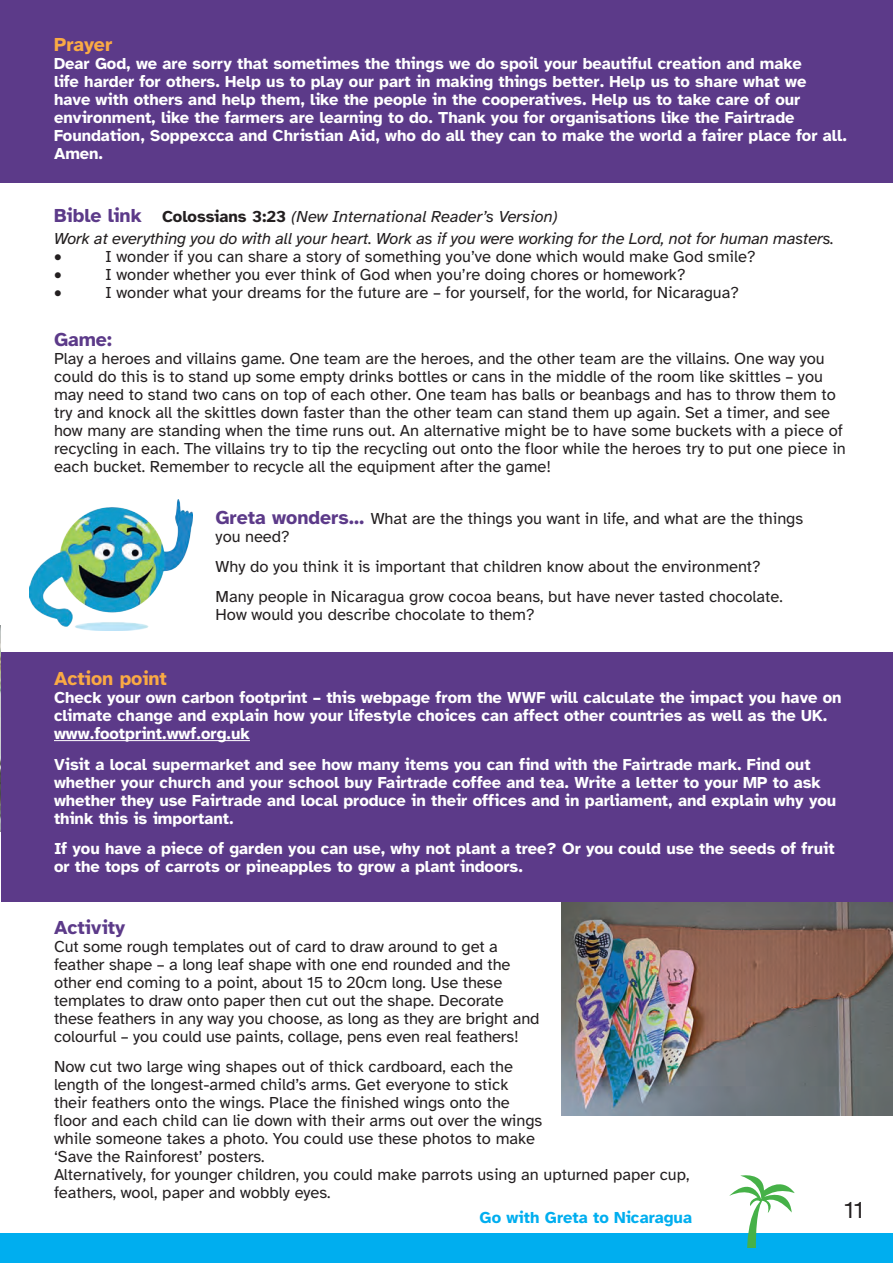
<style>
.page{position:relative;width:893px;height:1263px;background:#fff}
.page>*{position:absolute;margin:0;border:0;box-sizing:border-box;transform-origin:0 0}
.t1{font:24px "Atkinson Hyperlegible";color:#231f20}
.t2{font:700 19.5px "Atkinson Hyperlegible";color:#faaa44}
.t3{font:700 19.5px "Atkinson Hyperlegible";color:#5c3a89}
.t4{font:16.5px/18px "Atkinson Hyperlegible";color:#231f20}
.t5{font:700 16.5px/18px "Atkinson Hyperlegible";color:#fff}
.t6{font:italic 16.5px/22.2px "Atkinson Hyperlegible";letter-spacing:-.01em;color:#231f20}
.t7{font:700 16.5px "Atkinson Hyperlegible";color:#00aeef}
.t8{font:16.5px "Symbol";color:#231f20}
.s1{font-weight:700;font-style:normal;font-size:19.5px;color:#5c3a89}
.s2{font-weight:700;font-style:normal}
.s3{font-weight:700;font-size:19.5px;color:#5c3a89}
.s4{font-family:"BBC Reith Sans";font-size:16.2px}
</style>
<div class="page">
<div style="left:1px;top:1233px;width:892px;height:30px;background:#00aeef"></div>
<svg style="left:729px;top:1175px;width:66px;height:73px"></svg>
<img style="left:562px;top:902px;width:331px;height:213px">
<div style="left:1px;top:652px;width:892px;height:249px;background:#5c3a89"></div>
<div style="left:1px;top:0;width:892px;height:183px;background:#5c3a89"></div>
<hr style="left:54px;top:740px;width:196px;height:1px;background:#fff">
<img style="left:0;top:951px;width:1px;height:312px">
<img style="left:0;top:625px;width:1px;height:206px">
<img style="left:30px;top:500px;width:162px;height:130px">
<p class="t2" style="left:54px;top:34px;width:60px">Prayer</p>
<p class="t5" style="left:54px;top:55px;width:795px">Dear God, we are sorry that sometimes the things we do spoil your beautiful creation and make<br>life harder for others. Help us to play our part in making things better. Help us to share what we<br>have with others and help them, like the people in the cooperatives. Help us to take care of our environment, like the farmers are learning to do. Thank you for organisations like the Fairtrade Foundation, Soppexcca and Christian Aid, who do all they can to make the world a fairer place for all.<br>Amen.</p>
<p class="t6" style="left:54px;top:205px;width:781px"><span class="s1">Bible link</span> <span class="s2">Colossians 3:23</span> (New International Reader’s Version)<br>Work at everything you do with all your heart. Work as if you were working for the Lord, not for human masters.</p>
<p class="t8" style="left:54px;top:245px;width:9px">•</p>
<p class="t4" style="left:105px;top:248px;width:652px">I wonder if you can share a story of something you’ve done which would make God smile?</p>
<p class="t8" style="left:54px;top:263px;width:9px">•</p>
<p class="t4" style="left:105px;top:266px;width:582px">I wonder whether you ever think of God when you’re doing chores or homework?</p>
<p class="t8" style="left:54px;top:281px;width:9px">•</p>
<p class="t4" style="left:105px;top:284px;width:635px">I wonder what your dreams for the future are – for yourself, for the world, for Nicaragua?</p>
<p class="t3" style="left:54px;top:328px;width:60px">Game:</p>
<p class="t4" style="left:54px;top:350px;width:793px">Play a heroes and villains game. One team are the heroes, and the other team are the villains. One way you could do this is to stand up some empty drinks bottles or cans in the middle of the room like skittles – you may need to stand two cans on top of each other. One team has balls or beanbags and has to throw them to try and knock all the skittles down faster than the other team can stand them up again. Set a timer, and see how many are standing when the time runs out. An alternative might be to have some buckets with a piece of recycling in each. The villains try to tip the recycling out onto the floor while the heroes try to put one piece in each bucket. Remember to recycle all the equipment after the game!</p>
<p class="t4" style="left:216px;top:510px;width:589px"><span class="s3">Greta wonders…</span> What are the things you want in life, and what are the things you need?</p>
<p class="t4" style="left:216px;top:552px;width:569px;line-height:29.8px">Why do you think it is important that children know about the environment?<br>Many people in Nicaragua grow cocoa beans, but have never tasted chocolate.</p>
<p class="t4" style="left:216px;top:606px;width:321px">How would you describe chocolate to them?</p>
<p class="t2" style="left:54px;top:667px;width:114px">Action point</p>
<p class="t5" style="left:54px;top:688px;width:789px">Check your own carbon footprint – this webpage from the WWF will calculate the impact you have on climate change and explain how your lifestyle choices can affect other countries as well as the UK. www.footprint.wwf.org.uk</p>
<p class="t5" style="left:54px;top:755px;width:784px">Visit a local supermarket and see how many items you can find with the Fairtrade mark. Find out whether your church and your school buy Fairtrade coffee and tea. Write a letter to your MP to ask whether they use Fairtrade and local produce in their offices and in parliament, and explain why you think this is important.</p>
<p class="t5" style="left:54px;top:840px;width:782px">If you have a piece of garden you can use, why not plant a tree? Or you could use the seeds of fruit or the tops of carrots or pineapples to grow a plant indoors.</p>
<p class="t3" style="left:54px;top:916px;width:73px">Activity</p>
<p class="t4" style="left:54px;top:938px;width:487px">Cut some rough templates out of card to draw around to get a feather shape – a long leaf shape with one end rounded and the other end coming to a point, about 15 to 2<span class="s4">0</span>cm long. Use these templates to draw onto paper then cut out the shape. Decorate these feathers in any way you choose, as long as they are bright and colourful – you could use paints, collage, pens even real feathers!</p>
<p class="t4" style="left:54px;top:1057px;width:637px">Now cut two large wing shapes out of thick cardboard, each the<br>length of the longest-armed child’s arms. Get everyone to stick<br>their feathers onto the wings. Place the finished wings onto the<br>floor and each child can lie down with their arms out over the wings<br>while someone takes a photo. You could use these photos to make<br>‘Save the Rainforest’ posters.<br>Alternatively, for younger children, you could make parrots using an upturned paper cup, feathers, wool, paper and wobbly eyes.</p>
<p class="t7" style="left:479px;top:1208px;width:214px">Go with Greta to Nicaragua</p>
<h1 class="t1" style="left:844px;top:1197px;width:21px">11</h1>
</div>
